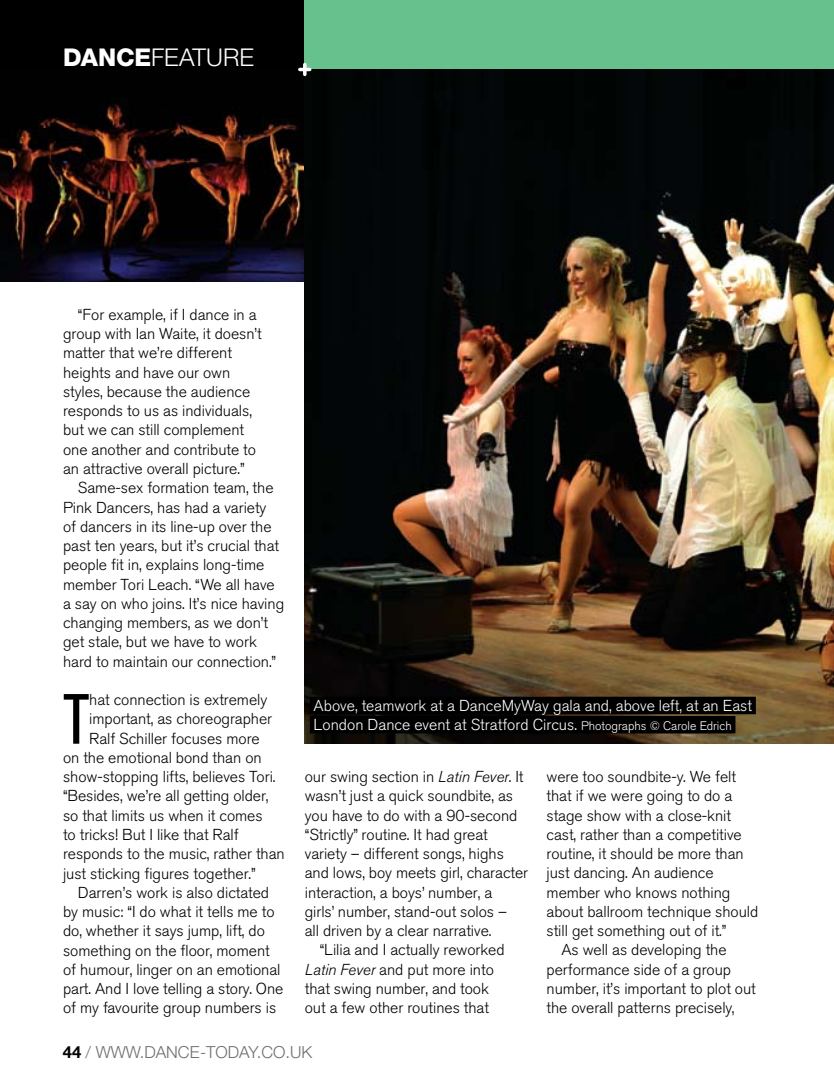
<style>
.page{position:relative;width:834px;height:1092px;background:#fff}
.page>*{position:absolute;margin:0;border:0;box-sizing:border-box;transform-origin:0 0}
.t1{font:condensed 70.35px "Akzidenz Grotesk BQ";color:#000}
.t2{font:300 24.5px "Helvetica Neue";color:#fff}
.t3{font:800 24.5px "Helvetica Neue";color:#fff}
.t4{font:300 16.62px "Helvetica Neue";color:#6d6f71}
.t5{font:300 15.75px/19.2px "Akzidenz Grotesk BQ";letter-spacing:-.005em;color:#000}
.t6{font:300 15.75px/19.2px "Akzidenz Grotesk BQ";color:#fff}
.s1{font-size:12.25px}
.s2{font-style:italic}
.s3{font-weight:700;color:#000}
</style>
<div class="page">
<div style="left:0;top:0;width:305px;height:82px;background:#000"></div>
<img style="left:0;top:69px;width:305px;height:212px">
<div style="left:305px;top:0;width:528px;height:89px;background:#67c18c"></div>
<img style="left:305px;top:69px;width:528px;height:674px">
<svg style="left:300px;top:64px;width:10px;height:10px"></svg>
<div style="left:310px;top:696px;width:445px;height:18px;background:#000"></div>
<div style="left:310px;top:716px;width:425px;height:17px;background:#000"></div>
<h2 class="t3" style="left:63px;top:43px;width:19px">DANCE</h2>
<h2 class="t2" style="left:151px;top:42px;width:104px">FEATURE</h2>
<p class="t5" style="left:63px;top:305px;width:200px;text-indent:15px">“For example, if I dance in a group with Ian Waite, it doesn’t matter that we’re different heights and have our own styles, because the audience responds to us as individuals, but we can still complement one another and contribute to an attractive overall picture.”</p>
<p class="t5" style="left:63px;top:478px;width:223px;text-indent:15px">Same-sex formation team, the<br>Pink Dancers, has had a variety<br>of dancers in its line-up over the past ten years, but it’s crucial that people fit in, explains long-time member Tori Leach. “We all have a say on who joins. It’s nice having changing members, as we don’t get stale, but we have to work hard to maintain our connection.”</p>
<h1 class="t1" style="left:63px;top:679px;width:28px">T</h1>
<p class="t5" style="left:89px;top:690px;width:179px">hat connection is extremely</p>
<p class="t5" style="left:89px;top:709px;width:184px">important, as choreographer</p>
<p class="t5" style="left:89px;top:729px;width:172px">Ralf Schiller focuses more</p>
<p class="t5" style="left:63px;top:748px;width:200px">on the emotional bond than on</p>
<p class="t5" style="left:63px;top:767px;width:214px">show-stopping lifts, believes Tori.</p>
<p class="t5" style="left:63px;top:786px;width:207px">“Besides, we’re all getting older,</p>
<p class="t5" style="left:63px;top:805px;width:201px">so that limits us when it comes</p>
<p class="t5" style="left:63px;top:825px;width:177px">to tricks! But I like that Ralf</p>
<p class="t5" style="left:63px;top:844px;width:223px">responds to the music, rather than</p>
<p class="t5" style="left:63px;top:863px;width:194px">just sticking figures together.”</p>
<p class="t5" style="left:78px;top:882px;width:193px">Darren’s work is also dictated</p>
<p class="t5" style="left:63px;top:902px;width:213px">by music: “I do what it tells me to</p>
<p class="t5" style="left:63px;top:921px;width:203px">do, whether it says jump, lift, do</p>
<p class="t5" style="left:63px;top:940px;width:208px">something on the floor, moment</p>
<p class="t5" style="left:63px;top:959px;width:219px">of humour, linger on an emotional</p>
<p class="t5" style="left:63px;top:979px;width:222px">part. And I love telling a story. One</p>
<p class="t5" style="left:63px;top:998px;width:215px">of my favourite group numbers is</p>
<p class="t6" style="left:313px;top:695px;width:440px">Above, teamwork at a DanceMyWay gala and, above left, at an East<br>London Dance event at Stratford Circus. <span class="s1">Photographs © Carole Edrich</span></p>
<p class="t5" style="left:305px;top:767px;width:225px">our swing section in <span class="s2">Latin Fever</span>. It wasn’t just a quick soundbite, as you have to do with a 90-second “Strictly” routine. It had great variety – different songs, highs and lows, boy meets girl, character interaction, a boys’ number, a<br>girls’ number, stand-out solos –<br>all driven by a clear narrative.</p>
<p class="t5" style="left:305px;top:940px;width:201px;text-indent:15px">“Lilia and I actually reworked<br><span class="s2">Latin Fever</span> and put more into that swing number, and took out a few other routines that</p>
<p class="t5" style="left:546px;top:767px;width:191px">were too soundbite-y. We felt</p>
<p class="t5" style="left:546px;top:786px;width:187px">that if we were going to do a</p>
<p class="t5" style="left:546px;top:805px;width:186px">stage show with a close-knit</p>
<p class="t5" style="left:546px;top:825px;width:197px">cast, rather than a competitive</p>
<p class="t5" style="left:546px;top:844px;width:199px">routine, it should be more than</p>
<p class="t5" style="left:546px;top:863px;width:168px">just dancing. An audience</p>
<p class="t5" style="left:546px;top:882px;width:185px">member who knows nothing</p>
<p class="t5" style="left:546px;top:902px;width:213px">about ballroom technique should</p>
<p class="t5" style="left:546px;top:921px;width:181px">still get something out of it.”</p>
<p class="t5" style="left:561px;top:940px;width:167px">As well as developing the</p>
<p class="t5" style="left:546px;top:959px;width:186px">performance side of a group</p>
<p class="t5" style="left:546px;top:979px;width:211px">number, it’s important to plot out</p>
<p class="t5" style="left:546px;top:998px;width:189px">the overall patterns precisely,</p>
<p class="t4" style="left:63px;top:1041px;width:251px"><span class="s3">44</span> / WWW.DANCE-TODAY.CO.UK</p>
</div>
